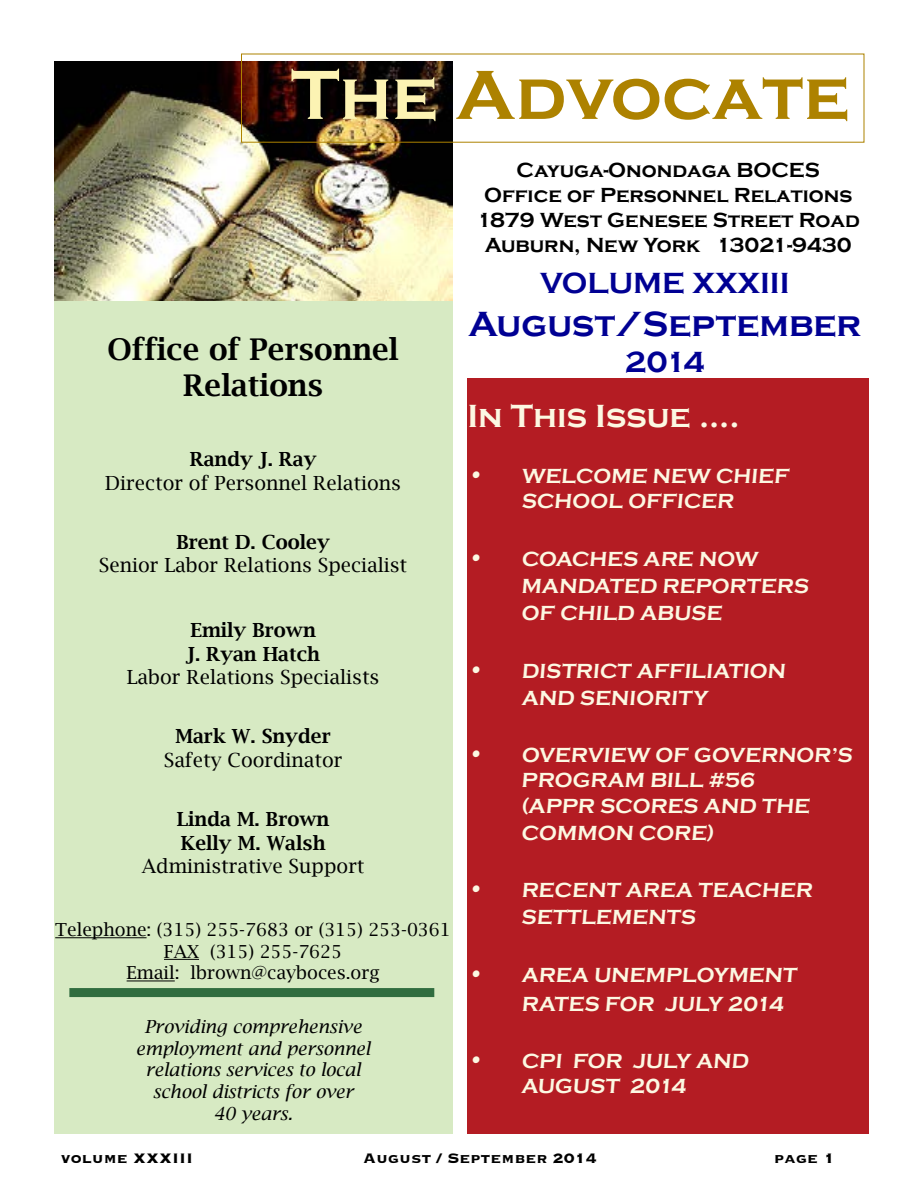
<style>
.page{position:relative;width:918px;height:1188px;background:#fff}
.page>*{position:absolute;margin:0;border:0;box-sizing:border-box;transform-origin:0 0}
.t1{font:700 72px "Copperplate Gothic";color:#ad8200}
.t2{font:700 36px "Copperplate Gothic";color:#000093}
.t3{font:700 33px "Copperplate Gothic";color:#fcf8e2}
.t4{font:600 30px/36px "Lucida Bright";color:#000;text-align:center}
.t5{font:700 30px "Copperplate Gothic";color:#000093}
.t6{font:700 21px "Copperplate Gothic";letter-spacing:.125em;color:#fcf8e2}
.t7{font:700 21px/25.2px "Copperplate Gothic";color:#000;text-align:center}
.t8{font:19.5px "Lucida Bright";color:#000}
.t9{font:600 19.5px/23.4px "Lucida Bright";color:#000}
.t10{font:italic 18px/21.6px "Lucida Bright";color:#000;text-align:center}
.t11{font:18px/21.6px "Lucida Bright";color:#000;text-align:center}
.t12{font:700 18px "Copperplate";color:#000}
.s1{color:#fcf3b3}
.s2{font-size:24px}
</style>
<div class="page">
<div style="left:54px;top:54px;width:398px;height:255px;background:linear-gradient(to right,#fff,#fff)"></div>
<img style="left:54px;top:62px;width:398px;height:239px">
<div style="left:54px;top:302px;width:398px;height:832px;background:#d7eac3"></div>
<hr style="left:55px;top:937px;width:92px;height:1px;background:#000">
<hr style="left:164px;top:959px;width:35px;height:1px;background:#000">
<hr style="left:127px;top:981px;width:48px;height:1px;background:#000">
<div style="left:69px;top:988px;width:365px;height:9px;background:#306d3f"></div>
<div style="left:467px;top:379px;width:402px;height:755px;background:#b41c23"></div>
<h1 class="t1" style="left:291px;top:55px;width:560px"><span class="s1">THE</span> ADVOCATE</h1>
<h3 class="t4" style="left:108px;top:331px;width:293px">Office of Personnel<br>Relations</h3>
<p class="t9" style="left:190px;top:447px;width:128px">Randy J. Ray</p>
<p class="t8" style="left:105px;top:472px;width:297px">Director of Personnel Relations</p>
<p class="t9" style="left:176px;top:530px;width:155px">Brent D. Cooley</p>
<p class="t8" style="left:99px;top:554px;width:310px">Senior Labor Relations Specialist</p>
<p class="t9" style="left:186px;top:618px;width:135px">Emily Brown<br>J. Ryan Hatch</p>
<p class="t8" style="left:127px;top:666px;width:254px">Labor Relations Specialists</p>
<p class="t9" style="left:176px;top:725px;width:157px">Mark W. Snyder</p>
<p class="t8" style="left:164px;top:749px;width:180px">Safety Coordinator</p>
<p class="t9" style="left:177px;top:807px;width:154px">Linda M. Brown<br>Kelly M. Walsh</p>
<p class="t8" style="left:142px;top:855px;width:224px">Administrative Support</p>
<p class="t11" style="left:55px;top:919px;width:397px">Telephone: (315) 255-7683 or (315) 253-0361<br>FAX (315) 255-7625<br>Email: lbrown@cayboces.org</p>
<p class="t10" style="left:136px;top:1016px;width:236px">Providing comprehensive employment and personnel relations services to local school districts for over<br>40 years.</p>
<p class="t7" style="left:477px;top:158px;width:385px">CAYUGA-ONONDAGA BOCES<br>OFFICE OF PERSONNEL RELATIONS<br>1879 WEST GENESEE STREET ROAD<br>AUBURN, NEW YORK 13021-9430</p>
<h3 class="t5" style="left:540px;top:267px;width:251px">VOLUME XXXIII</h3>
<h2 class="t2" style="left:469px;top:305px;width:394px">AUGUST/SEPTEMBER</h2>
<h3 class="t5" style="left:625px;top:346px;width:81px">2014</h3>
<h3 class="t3" style="left:467px;top:398px;width:274px">IN THIS ISSUE ....</h3>
<p class="t6" style="left:467px;top:465px;width:96px"><span class="s2">•</span> WELCOME</p>
<p class="t6" style="left:652px;top:465px;width:140px">NEW CHIEF</p>
<p class="t6" style="left:467px;top:490px;width:31px">SC</p>
<p class="t6" style="left:554px;top:490px;width:36px">HOOL</p>
<p class="t6" style="left:628px;top:490px;width:64px">OFFICER</p>
<p class="t6" style="left:467px;top:547px;width:89px"><span class="s2">•</span> COAC</p>
<p class="t6" style="left:589px;top:547px;width:73px">HES ARE</p>
<p class="t6" style="left:699px;top:547px;width:40px">NOW</p>
<p class="t6" style="left:521px;top:574px;width:89px">MAN DATE</p>
<p class="t6" style="left:639px;top:574px;width:57px">D REPORTERS</p>
<p class="t6" style="left:467px;top:601px;width:38px">O</p>
<p class="t6" style="left:539px;top:601px;width:119px">F CHILD ABUSE</p>
<p class="t6" style="left:467px;top:659px;width:86px"><span class="s2">•</span> DISTRICT</p>
<p class="t6" style="left:636px;top:659px;width:62px">AFFILIATION</p>
<p class="t6" style="left:467px;top:686px;width:31px">AN</p>
<p class="t6" style="left:557px;top:686px;width:39px">D SENIORITY</p>
<p class="t6" style="left:467px;top:744px;width:89px"><span class="s2">•</span> OVERVIEW</p>
<p class="t6" style="left:655px;top:744px;width:57px">OF GOVERNOR</p>
<p class="t6" style="left:831px;top:744px;width:21px">’S</p>
<p class="t6" style="left:467px;top:769px;width:24px">PROGRAM</p>
<p class="t6" style="left:650px;top:769px;width:15px">BILL</p>
<p class="t6" style="left:708px;top:769px;width:50px">#56</p>
<p class="t6" style="left:521px;top:794px;width:96px">(APPR SCORES</p>
<p class="t6" style="left:703px;top:794px;width:105px">AND THE</p>
<p class="t6" style="left:467px;top:821px;width:25px">COMMON</p>
<p class="t6" style="left:639px;top:821px;width:18px">CORE</p>
<p class="t6" style="left:707px;top:821px;width:11px">)</p>
<p class="t6" style="left:467px;top:879px;width:72px"><span class="s2">•</span> RECENT</p>
<p class="t6" style="left:626px;top:879px;width:19px">AREA</p>
<p class="t6" style="left:698px;top:879px;width:18px">TEAC</p>
<p class="t6" style="left:761px;top:879px;width:36px">HER</p>
<p class="t6" style="left:467px;top:906px;width:21px">SETTLEMENTS</p>
<p class="t6" style="left:467px;top:963px;width:89px"><span class="s2">•</span> AREA</p>
<p class="t6" style="left:594px;top:963px;width:36px">UNEMPLOYMENT</p>
<p class="t6" style="left:521px;top:992px;width:34px">RATES</p>
<p class="t6" style="left:604px;top:992px;width:34px">FOR</p>
<p class="t6" style="left:665px;top:992px;width:122px">JULY 2014</p>
<p class="t6" style="left:467px;top:1050px;width:139px"><span class="s2">•</span> CPI FOR</p>
<p class="t6" style="left:633px;top:1050px;width:29px">JULY</p>
<p class="t6" style="left:696px;top:1050px;width:57px">AN D</p>
<p class="t6" style="left:521px;top:1075px;width:34px">AUGUST</p>
<p class="t6" style="left:630px;top:1075px;width:59px">2014</p>
<p class="t12" style="left:61px;top:1146px;width:134px">volume XXXIII</p>
<p class="t12" style="left:363px;top:1146px;width:235px">August / September 2014</p>
<p class="t12" style="left:774px;top:1146px;width:62px">page 1</p>
</div>
